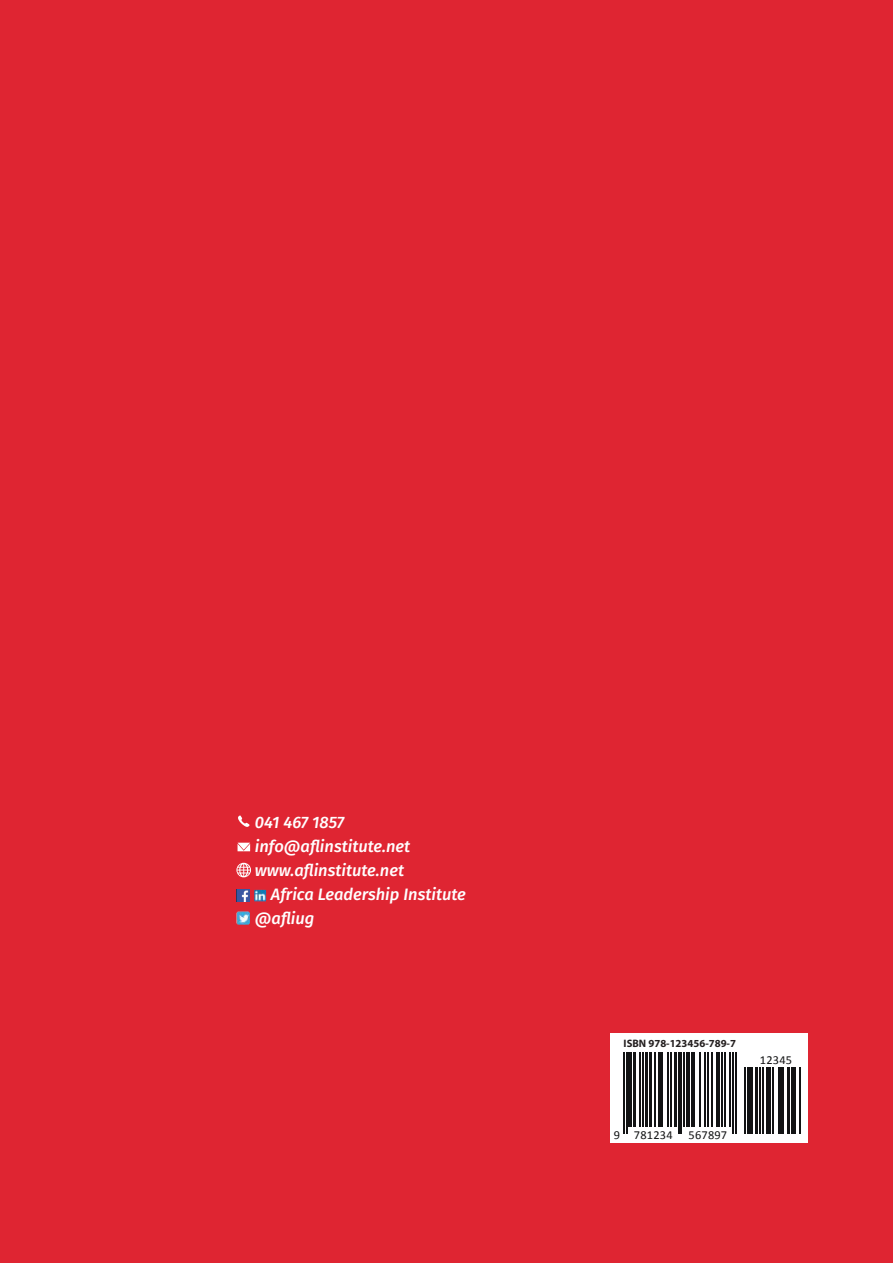
<style>
.page{position:relative;width:893px;height:1263px;background:#df2532}
.page>*{position:absolute;margin:0;border:0;box-sizing:border-box;transform-origin:0 0}
.t1{font:italic 500 16.5px "Fira Sans";color:#fff}
.t2{font:12.15px "Calibri";letter-spacing:.015em;color:#121314}
.t3{font:700 10.8px "Myriad Pro";color:#241f1f}
</style>
<div class="page">
<div style="left:610px;top:1033px;width:198px;height:107px;background:#fff"></div>
<svg style="left:238px;top:815px;width:12px;height:12px"></svg>
<svg style="left:238px;top:843px;width:12px;height:8px"></svg>
<svg style="left:236px;top:863px;width:15px;height:14px"></svg>
<svg style="left:237px;top:889px;width:29px;height:12px"></svg>
<img style="left:237px;top:911px;width:13px;height:14px">
<svg style="left:611px;top:1052px;width:197px;height:91px"></svg>
<hr style="left:624px;top:1052px;width:1px;height:82px;background:#121314">
<hr style="left:626px;top:1052px;width:1px;height:82px;background:#121314">
<hr style="left:628px;top:1052px;width:4px;height:75px;background:#121314">
<hr style="left:633px;top:1052px;width:2px;height:75px;background:#121314">
<hr style="left:639px;top:1052px;width:1px;height:75px;background:#121314">
<hr style="left:643px;top:1052px;width:1px;height:75px;background:#121314">
<hr style="left:645px;top:1052px;width:2px;height:75px;background:#121314">
<hr style="left:650px;top:1052px;width:2px;height:75px;background:#121314">
<hr style="left:655px;top:1052px;width:1px;height:75px;background:#121314">
<hr style="left:658px;top:1052px;width:2px;height:75px;background:#121314">
<hr style="left:662px;top:1052px;width:1px;height:75px;background:#121314">
<hr style="left:667px;top:1052px;width:2px;height:75px;background:#121314">
<hr style="left:670px;top:1052px;width:1px;height:75px;background:#121314">
<hr style="left:675px;top:1052px;width:2px;height:75px;background:#121314">
<hr style="left:678px;top:1052px;width:1px;height:82px;background:#121314">
<hr style="left:681px;top:1052px;width:1px;height:82px;background:#121314">
<hr style="left:683px;top:1052px;width:1px;height:75px;background:#121314">
<hr style="left:687px;top:1052px;width:3px;height:75px;background:#121314">
<hr style="left:691px;top:1052px;width:1px;height:75px;background:#121314">
<hr style="left:694px;top:1052px;width:1px;height:75px;background:#121314">
<hr style="left:700px;top:1052px;width:1px;height:75px;background:#121314">
<hr style="left:704px;top:1052px;width:1px;height:75px;background:#121314">
<hr style="left:708px;top:1052px;width:1px;height:75px;background:#121314">
<hr style="left:711px;top:1052px;width:2px;height:75px;background:#121314">
<hr style="left:716px;top:1052px;width:4px;height:75px;background:#121314">
<hr style="left:721px;top:1052px;width:1px;height:75px;background:#121314">
<hr style="left:724px;top:1052px;width:2px;height:75px;background:#121314">
<hr style="left:729px;top:1052px;width:1px;height:75px;background:#121314">
<hr style="left:733px;top:1052px;width:1px;height:82px;background:#121314">
<hr style="left:735px;top:1052px;width:1px;height:82px;background:#121314">
<hr style="left:745px;top:1067px;width:1px;height:67px;background:#121314">
<hr style="left:747px;top:1067px;width:2px;height:67px;background:#121314">
<hr style="left:751px;top:1067px;width:2px;height:67px;background:#121314">
<hr style="left:755px;top:1067px;width:3px;height:67px;background:#121314">
<hr style="left:759px;top:1067px;width:1px;height:67px;background:#121314">
<hr style="left:763px;top:1067px;width:1px;height:67px;background:#121314">
<hr style="left:766px;top:1067px;width:2px;height:67px;background:#121314">
<hr style="left:770px;top:1067px;width:1px;height:67px;background:#121314">
<hr style="left:772px;top:1067px;width:1px;height:67px;background:#121314">
<hr style="left:778px;top:1067px;width:1px;height:67px;background:#121314">
<hr style="left:780px;top:1067px;width:1px;height:67px;background:#121314">
<hr style="left:783px;top:1067px;width:1px;height:67px;background:#121314">
<hr style="left:787px;top:1067px;width:3px;height:67px;background:#121314">
<hr style="left:791px;top:1067px;width:1px;height:67px;background:#121314">
<hr style="left:793px;top:1067px;width:3px;height:67px;background:#121314">
<hr style="left:799px;top:1067px;width:1px;height:67px;background:#121314">
<p class="t1" style="left:255px;top:809px;width:91px">041 467 1857</p>
<p class="t1" style="left:255px;top:833px;width:157px">info@aflinstitute.net</p>
<p class="t1" style="left:255px;top:857px;width:151px">www.aflinstitute.net</p>
<p class="t1" style="left:271px;top:881px;width:196px">Africa Leadership Institute</p>
<p class="t1" style="left:255px;top:905px;width:61px">@afliug</p>
<p class="t3" style="left:624px;top:1036px;width:114px">ISBN 978-123456-789-7</p>
<p class="t2" style="left:760px;top:1052px;width:34px">12345</p>
<p class="t2" style="left:614px;top:1127px;width:60px">9 781234</p>
<p class="t2" style="left:688px;top:1127px;width:40px">567897</p>
</div>
